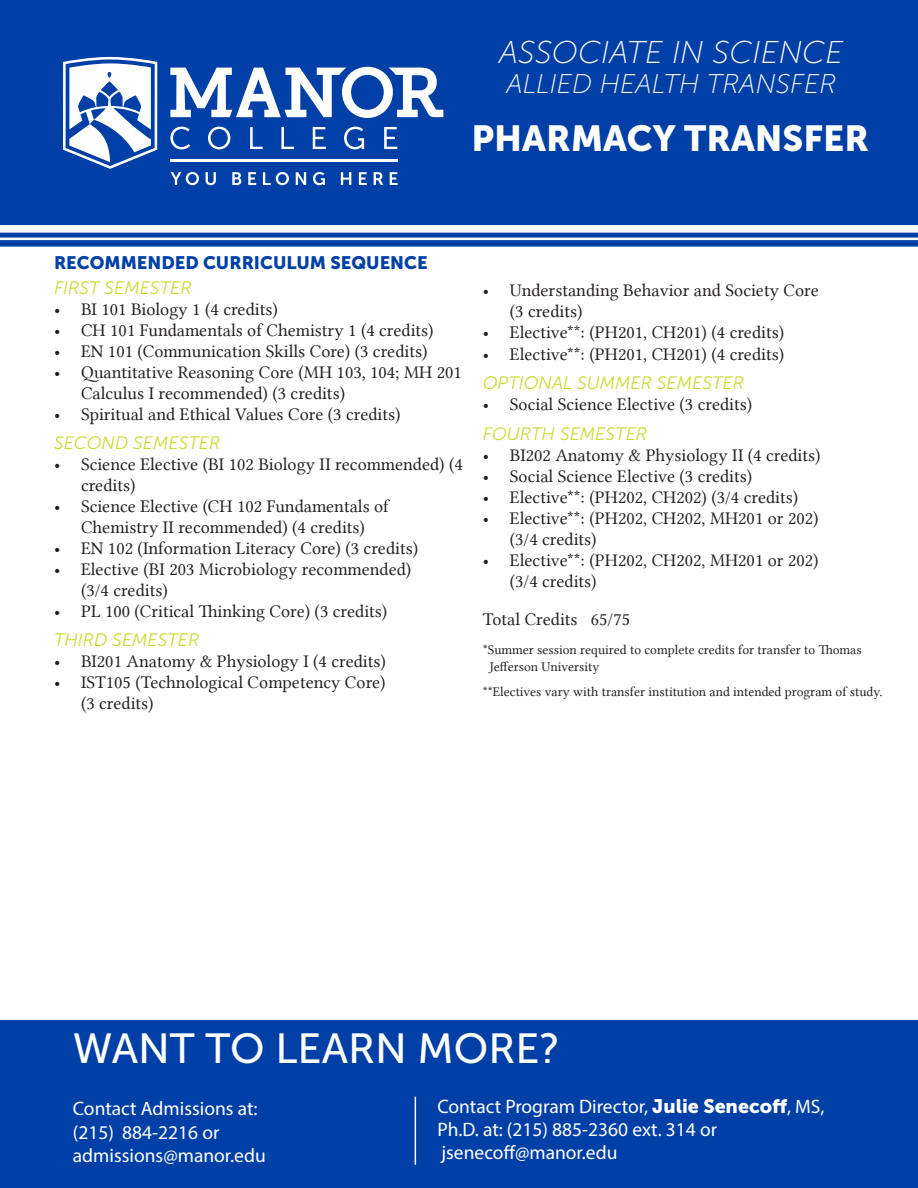
<style>
.page{position:relative;width:918px;height:1188px;background:#fff}
.page>*{position:absolute;margin:0;border:0;box-sizing:border-box;transform-origin:0 0}
.t1{font:42px "Museo Sans 500";color:#fff}
.t2{font:36px "Museo Sans 900";color:#fff}
.t3{font:italic 31.5px "Museo Sans 100";color:#fff}
.t4{font:italic 27px "Museo Sans 100";color:#fff}
.t5{font:19.5px/23.4px "Myriad Pro";color:#fff}
.t6{font:18px/21px "Lin Libertine";color:#231f20}
.t7{font:italic 18px "Museo Sans 300";color:#cadb2f}
.t8{font:18px "Museo Sans 900";color:#0040a6}
.t9{font:13.5px "Lin Libertine";color:#231f20}
.s1{font-family:"Museo Sans 900"}
</style>
<div class="page">
<div style="left:0;top:1021px;width:918px;height:167px;background:#0040a6"></div>
<hr style="left:415px;top:1097px;width:1px;height:68px;background:#fff">
<div style="left:0;top:0;width:918px;height:247px;background:#0040a6"></div>
<div style="left:0;top:225px;width:918px;height:8px;background:#fff"></div>
<hr style="left:0;top:238px;width:918px;height:2px;background:#fff">
<svg style="left:170px;top:127px;width:20px;height:22px"></svg>
<svg style="left:208px;top:127px;width:22px;height:22px"></svg>
<svg style="left:250px;top:127px;width:13px;height:22px"></svg>
<svg style="left:281px;top:127px;width:13px;height:22px"></svg>
<svg style="left:313px;top:127px;width:13px;height:22px"></svg>
<svg style="left:344px;top:127px;width:20px;height:22px"></svg>
<svg style="left:384px;top:127px;width:13px;height:22px"></svg>
<svg style="left:170px;top:67px;width:273px;height:51px"></svg>
<svg style="left:63px;top:57px;width:94px;height:112px"></svg>
<hr style="left:170px;top:160px;width:228px;height:2px;background:#fff">
<svg style="left:171px;top:172px;width:28px;height:13px"></svg>
<svg style="left:206px;top:172px;width:10px;height:13px"></svg>
<svg style="left:232px;top:172px;width:9px;height:13px"></svg>
<svg style="left:248px;top:172px;width:8px;height:13px"></svg>
<svg style="left:263px;top:172px;width:26px;height:13px"></svg>
<svg style="left:296px;top:172px;width:10px;height:13px"></svg>
<svg style="left:313px;top:172px;width:12px;height:13px"></svg>
<svg style="left:341px;top:172px;width:10px;height:13px"></svg>
<svg style="left:359px;top:172px;width:8px;height:13px"></svg>
<svg style="left:374px;top:172px;width:9px;height:13px"></svg>
<svg style="left:390px;top:172px;width:8px;height:13px"></svg>
<p class="t3" style="left:499px;top:36px;width:346px">ASSOCIATE IN SCIENCE</p>
<p class="t4" style="left:506px;top:70px;width:331px">ALLIED HEALTH TRANSFER</p>
<p class="t2" style="left:471px;top:118px;width:399px">PHARMACY TRANSFER</p>
<p class="t8" style="left:54px;top:253px;width:375px">RECOMMENDED CURRICULUM SEQUENCE</p>
<p class="t7" style="left:54px;top:278px;width:139px">FIRST SEMESTER</p>
<p class="t6" style="left:54px;top:298px;width:225px">• BI 101 Biology 1 (4 credits)</p>
<p class="t6" style="left:54px;top:319px;width:381px">• CH 101 Fundamentals of Chemistry 1 (4 credits)</p>
<p class="t6" style="left:54px;top:340px;width:375px">• EN 101 (Communication Skills Core) (3 credits)</p>
<p class="t6" style="left:81px;top:361px;width:382px;text-indent:-27px">• Quantitative Reasoning Core (MH 103, 104; MH 201<br>Calculus I recommended) (3 credits)</p>
<p class="t6" style="left:54px;top:404px;width:348px">• Spiritual and Ethical Values Core (3 credits)</p>
<p class="t7" style="left:54px;top:433px;width:168px">SECOND SEMESTER</p>
<p class="t6" style="left:81px;top:454px;width:383px;text-indent:-27px">• Science Elective (BI 102 Biology II recommended) (4 credits)</p>
<p class="t6" style="left:54px;top:496px;width:336px">• Science Elective (CH 102 Fundamentals of</p>
<p class="t6" style="left:81px;top:517px;width:285px">Chemistry II recommended) (4 credits)</p>
<p class="t6" style="left:54px;top:538px;width:366px">• EN 102 (Information Literacy Core) (3 credits)</p>
<p class="t6" style="left:54px;top:559px;width:359px">• Elective (BI 203 Microbiology recommended)</p>
<p class="t6" style="left:81px;top:580px;width:88px">(3/4 credits)</p>
<p class="t6" style="left:54px;top:601px;width:335px">• PL 100 (Critical Thinking Core) (3 credits)</p>
<p class="t7" style="left:54px;top:630px;width:147px">THIRD SEMESTER</p>
<p class="t6" style="left:54px;top:651px;width:333px">• BI201 Anatomy &amp; Physiology I (4 credits)</p>
<p class="t6" style="left:54px;top:672px;width:333px">• IST105 (Technological Competency Core)</p>
<p class="t6" style="left:81px;top:693px;width:74px">(3 credits)</p>
<p class="t6" style="left:483px;top:280px;width:337px">• Understanding Behavior and Society Core</p>
<p class="t6" style="left:510px;top:301px;width:74px">(3 credits)</p>
<p class="t6" style="left:483px;top:322px;width:303px">• Elective**: (PH201, CH201) (4 credits)</p>
<p class="t6" style="left:483px;top:343px;width:303px">• Elective**: (PH201, CH201) (4 credits)</p>
<p class="t7" style="left:483px;top:373px;width:263px">OPTIONAL SUMMER SEMESTER</p>
<p class="t6" style="left:483px;top:394px;width:271px">• Social Science Elective (3 credits)</p>
<p class="t7" style="left:483px;top:424px;width:166px">FOURTH SEMESTER</p>
<p class="t6" style="left:483px;top:444px;width:339px">• BI202 Anatomy &amp; Physiology II (4 credits)</p>
<p class="t6" style="left:483px;top:465px;width:271px">• Social Science Elective (3 credits)</p>
<p class="t6" style="left:483px;top:486px;width:317px">• Elective**: (PH202, CH202) (3/4 credits)</p>
<p class="t6" style="left:483px;top:507px;width:337px">• Elective**: (PH202, CH202, MH201 or 202)</p>
<p class="t6" style="left:510px;top:528px;width:88px">(3/4 credits)</p>
<p class="t6" style="left:483px;top:549px;width:337px">• Elective**: (PH202, CH202, MH201 or 202)</p>
<p class="t6" style="left:510px;top:570px;width:88px">(3/4 credits)</p>
<p class="t6" style="left:483px;top:608px;width:149px">Total Credits 65/75</p>
<p class="t9" style="left:483px;top:642px;width:380px">*Summer session required to complete credits for transfer to Thomas</p>
<p class="t9" style="left:490px;top:658px;width:111px">Jefferson University</p>
<p class="t9" style="left:483px;top:684px;width:401px">**Electives vary with transfer institution and intended program of study.</p>
<p class="t1" style="left:73px;top:1025px;width:489px">WANT TO LEARN MORE?</p>
<p class="t5" style="left:73px;top:1097px;width:186px">Contact Admissions at:</p>
<p class="t5" style="left:73px;top:1120px;width:148px">(215) 884-2216 or</p>
<p class="t5" style="left:73px;top:1144px;width:194px">admissions@manor.edu</p>
<p class="t5" style="left:437px;top:1094px;width:389px">Contact Program Director, <span class="s1">Julie Senecoff</span>, MS,<br>Ph.D. at: (215) 885-2360 ext. 314 or</p>
<p class="t5" style="left:442px;top:1141px;width:177px">jsenecoff@manor.edu</p>
</div>
